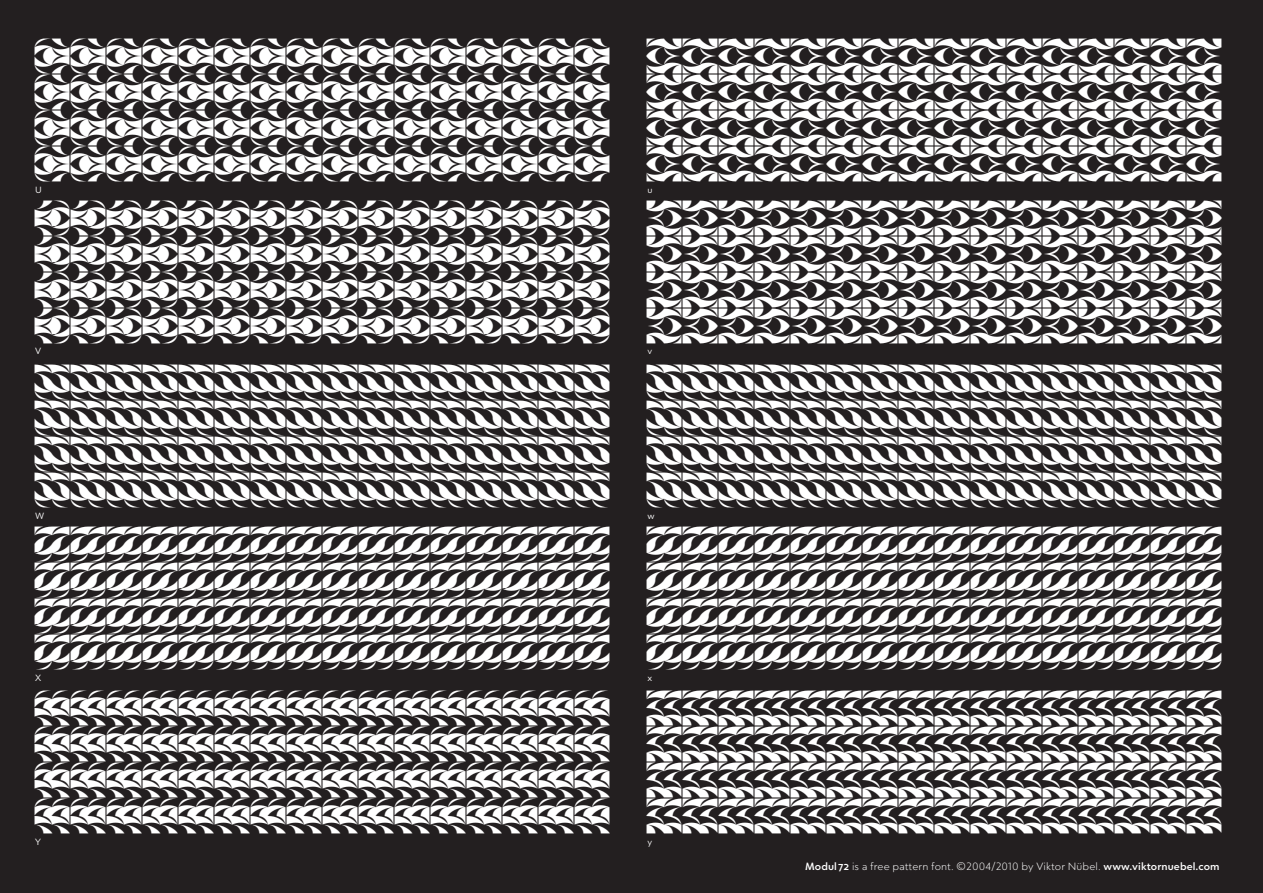
<style>
.page{position:relative;width:1263px;height:893px;background:#231f20}
.page>*{position:absolute;margin:0;border:0;box-sizing:border-box;transform-origin:0 0}
.t1{font:36px/36px "Modul 72";color:#fff;text-align:justify}
.t2{font:300 10.5px "Blog";letter-spacing:.01em;color:#fff}
.t3{font:9px "Blog";color:#fff}
.s1{font-weight:500}
</style>
<div class="page">
<p class="t1" style="left:34px;top:38px;width:1189px">UUUUUUUUUUUUUUUU UUUUUUUUUUUUUUUU UUUUUUUUUUUUUUUU UUUUUUUUUUUUUUUU UUUUUUUUUUUUUUUU UUUUUUUUUUUUUUUU UUUUUUUUUUUUUUUU UUUUUUUUUUUUUUUU</p>
<p class="t3" style="left:35px;top:183px;width:8px">U</p>
<p class="t3" style="left:647px;top:183px;width:7px">u</p>
<p class="t1" style="left:34px;top:200px;width:1189px">VVVVVVVVVVVVVVVV VVVVVVVVVVVVVVVV VVVVVVVVVVVVVVVV VVVVVVVVVVVVVVVV VVVVVVVVVVVVVVVV VVVVVVVVVVVVVVVV VVVVVVVVVVVVVVVV VVVVVVVVVVVVVVVV</p>
<p class="t3" style="left:35px;top:344px;width:8px">V</p>
<p class="t3" style="left:647px;top:344px;width:6px">v</p>
<p class="t1" style="left:34px;top:364px;width:1189px">WWWWWWWWWWWWWWWW WWWWWWWWWWWWWWWW WWWWWWWWWWWWWWWW WWWWWWWWWWWWWWWW WWWWWWWWWWWWWWWW WWWWWWWWWWWWWWWW WWWWWWWWWWWWWWWW WWWWWWWWWWWWWWWW</p>
<p class="t3" style="left:35px;top:509px;width:11px">W</p>
<p class="t3" style="left:647px;top:509px;width:9px">w</p>
<p class="t1" style="left:34px;top:526px;width:1189px">XXXXXXXXXXXXXXXX XXXXXXXXXXXXXXXX XXXXXXXXXXXXXXXX XXXXXXXXXXXXXXXX XXXXXXXXXXXXXXXX XXXXXXXXXXXXXXXX XXXXXXXXXXXXXXXX XXXXXXXXXXXXXXXX</p>
<p class="t1" style="left:34px;top:690px;width:1189px">YYYYYYYYYYYYYYYY YYYYYYYYYYYYYYYY YYYYYYYYYYYYYYYY YYYYYYYYYYYYYYYY YYYYYYYYYYYYYYYY YYYYYYYYYYYYYYYY YYYYYYYYYYYYYYYY YYYYYYYYYYYYYYYY</p>
<p class="t3" style="left:35px;top:671px;width:8px">X</p>
<p class="t3" style="left:647px;top:671px;width:6px">x</p>
<p class="t3" style="left:35px;top:835px;width:7px">Y</p>
<p class="t3" style="left:647px;top:835px;width:6px">y</p>
<p class="t2" style="left:805px;top:859px;width:416px"><span class="s1">Modul72</span> is a free pattern font. ©2004/2010 by Viktor Nübel. <span class="s1">www.viktornuebel.com</span></p>
</div>
